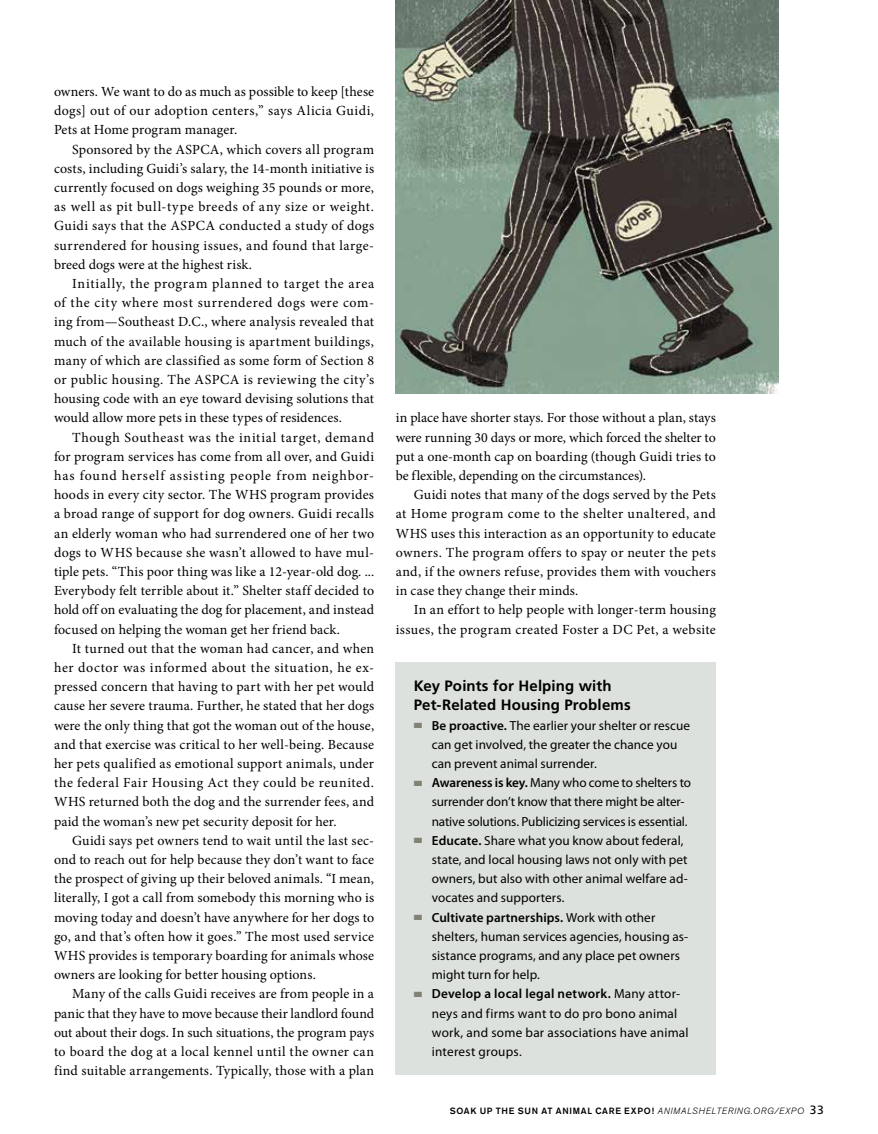
<style>
.page{position:relative;width:878px;height:1134px;background:#fff}
.page>*{position:absolute;margin:0;border:0;box-sizing:border-box;transform-origin:0 0}
.t1{font:700 15px/19.2px "Frutiger";letter-spacing:.01em;color:#000}
.t2{font:13.95px/19.2px "Minion Pro";letter-spacing:.01em;color:#000;text-align:justify}
.t3{font:13.2px/19.2px "Myriad Pro";letter-spacing:.005em;color:#000}
.t4{font:500 9px "Akzidenz Grotesk BE";letter-spacing:.08em;color:#000}
.s1{color:#818174}
.s2{font-weight:600}
.s3{font-weight:300;font-style:italic}
.s4{font-family:"Frutiger";font-weight:400;font-size:12px}
</style>
<div class="page">
<img style="left:396px;top:0;width:382px;height:394px">
<div style="left:396px;top:662px;width:320px;height:413px;background:#dde1dd"></div>
<p class="t2" style="left:54px;top:82px;width:322px">owners. We want to do as much as possible to keep [these dogs] out of our adoption centers,” says Alicia Guidi, Pets at Home program manager.</p>
<p class="t2" style="left:54px;top:140px;width:321px;text-indent:18px">Sponsored by the ASPCA, which covers all program costs, including Guidi’s salary, the 14-month initiative is currently focused on dogs weighing 35 pounds or more, as well as pit bull-type breeds of any size or weight.<br>Guidi says that the ASPCA conducted a study of dogs surrendered for housing issues, and found that large&shy;breed dogs were at the highest risk.</p>
<p class="t2" style="left:54px;top:274px;width:321px;text-indent:18px">Initially, the program planned to target the area of the city where most surrendered dogs were com&shy;ing from—Southeast D.C., where analysis revealed that much of the available housing is apartment buildings, many of which are classified as some form of Section 8 or public housing. The ASPCA is reviewing the city’s housing code with an eye toward devising solutions that would allow more pets in these types of residences.</p>
<p class="t2" style="left:54px;top:428px;width:321px;text-indent:18px">Though Southeast was the initial target, demand for program services has come from all over, and Guidi has found herself assisting people from neighbor&shy;hoods in every city sector. The WHS program provides a broad range of support for dog owners. Guidi recalls an elderly woman who had surrendered one of her two dogs to WHS because she wasn’t allowed to have mul&shy;tiple pets. “This poor thing was like a 12-year-old dog. ...<br>Everybody felt terrible about it.” Shelter staff decided to hold off on evaluating the dog for placement, and instead focused on helping the woman get her friend back.</p>
<p class="t2" style="left:54px;top:639px;width:322px;text-indent:18px">It turned out that the woman had cancer, and when her doctor was informed about the situation, he ex&shy;pressed concern that having to part with her pet would cause her severe trauma. Further, he stated that her dogs were the only thing that got the woman out of the house, and that exercise was critical to her well-being. Because her pets qualified as emotional support animals, under the federal Fair Housing Act they could be reunited.<br>WHS returned both the dog and the surrender fees, and paid the woman’s new pet security deposit for her.</p>
<p class="t2" style="left:54px;top:831px;width:321px;text-indent:18px">Guidi says pet owners tend to wait until the last sec&shy;ond to reach out for help because they don’t want to face the prospect of giving up their beloved animals. “I mean, literally, I got a call from somebody this morning who is moving today and doesn’t have anywhere for her dogs to go, and that’s often how it goes.” The most used service WHS provides is temporary boarding for animals whose owners are looking for better housing options.</p>
<p class="t2" style="left:54px;top:984px;width:321px;text-indent:18px">Many of the calls Guidi receives are from people in a panic that they have to move because their landlord found out about their dogs. In such situations, the program pays to board the dog at a local kennel until the owner can find suitable arrangements. Typically, those with a plan</p>
<p class="t2" style="left:396px;top:408px;width:321px">in place have shorter stays. For those without a plan, stays were running 30 days or more, which forced the shelter to put a one-month cap on boarding (though Guidi tries to be flexible, depending on the circumstances).</p>
<p class="t2" style="left:396px;top:485px;width:321px;text-indent:18px">Guidi notes that many of the dogs served by the Pets at Home program come to the shelter unaltered, and WHS uses this interaction as an opportunity to educate owners. The program offers to spay or neuter the pets and, if the owners refuse, provides them with vouchers in case they change their minds.</p>
<p class="t2" style="left:396px;top:600px;width:321px;text-align:right">In an effort to help people with longer-term housing issues, the program created Foster a DC Pet, a website</p>
<p class="t1" style="left:414px;top:676px;width:218px">Key Points for Helping with<br>Pet-Related Housing Problems</p>
<p class="t3" style="left:432px;top:716px;width:260px;text-indent:-18px"><span class="s1">■</span> <span class="s2">Be proactive.</span> The earlier your shelter or rescue can get involved, the greater the chance you can prevent animal surrender.</p>
<p class="t3" style="left:432px;top:773px;width:261px;text-indent:-18px"><span class="s1">■</span> <span class="s2">Awareness is key.</span> Many who come to shelters to surrender don’t know that there might be alter&shy;native solutions. Publicizing services is essential.</p>
<p class="t3" style="left:432px;top:831px;width:257px;text-indent:-18px"><span class="s1">■</span> <span class="s2">Educate.</span> Share what you know about federal, state, and local housing laws not only with pet owners, but also with other animal welfare ad&shy;vocates and supporters.</p>
<p class="t3" style="left:432px;top:908px;width:258px;text-indent:-18px"><span class="s1">■</span> <span class="s2">Cultivate partnerships.</span> Work with other shelters, human services agencies, housing as&shy;sistance programs, and any place pet owners might turn for help.</p>
<p class="t3" style="left:432px;top:985px;width:258px;text-indent:-18px"><span class="s1">■</span> <span class="s2">Develop a local legal network.</span> Many attor&shy;neys and firms want to do pro bono animal work, and some bar associations have animal interest groups.</p>
<p class="t4" style="left:449px;top:1105px;width:376px">SOAK UP THE SUN AT ANIMAL CARE EXPO! <span class="s3">ANIMALSHELTERING.ORG/EXPO</span> <span class="s4">33</span></p>
</div>
